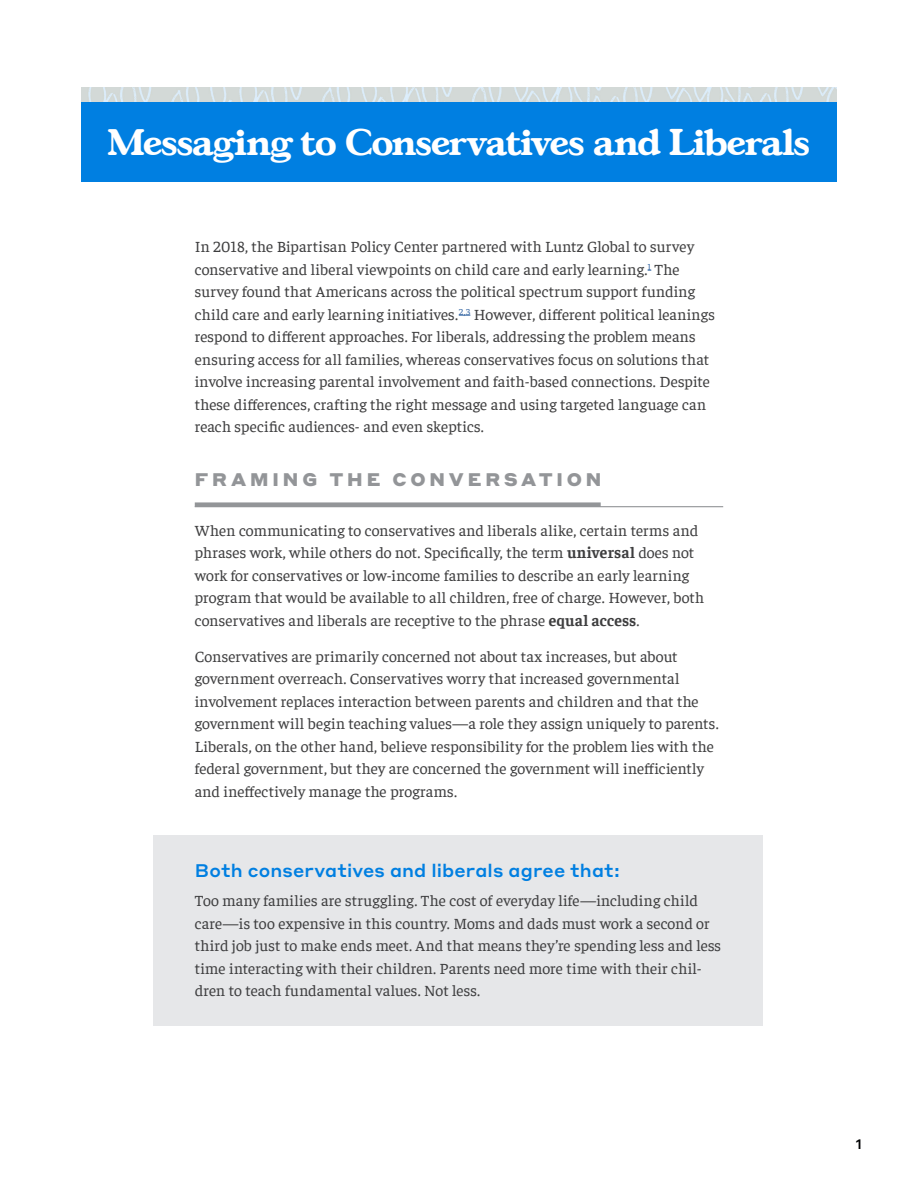
<style>
.page{position:relative;width:918px;height:1188px;background:#fff}
.page>*{position:absolute;margin:0;border:0;box-sizing:border-box;transform-origin:0 0}
.H2_-_Chapter_Title_N{font:700 36px "Gascogne TS";letter-spacing:-.015em;color:#fff}
.H3_-_Blue{font:500 18px "Styrene A";letter-spacing:.01em;color:#007fe1}
.H2_-_Subtitles{font:900 18px "Styrene A";letter-spacing:.215em;color:#939598}
.Body_-_Report{font:15.75px/22.5px "Faustina";letter-spacing:.005em;color:#3e3e3f}
.t1{font:500 13.5px "Styrene A";color:#010203}
.s1{font-weight:700}
</style>
<div class="page">
<div style="left:154px;top:836px;width:609px;height:190px;background:#e6e7e9"></div>
<div style="left:81px;top:101px;width:756px;height:81px;background:#007fe1"></div>
<img style="left:81px;top:88px;width:756px;height:13px">
<hr style="left:195px;top:506px;width:528px;height:1px;background:#939598">
<div style="left:195px;top:502px;width:406px;height:5px;background:#939598"></div>
<p class="H2_-_Chapter_Title_N" style="left:108px;top:119px;width:703px">Messaging to Conservatives and Liberals</p>
<p class="Body_-_Report" style="left:195px;top:235px;width:522px">In 2018, the Bipartisan Policy Center partnered with Luntz Global to survey conservative and liberal viewpoints on child care and early learning.<sup>1</sup> The survey found that Americans across the political spectrum support funding child care and early learning initiatives.<sup>2,3</sup> However, different political leanings respond to different approaches. For liberals, addressing the problem means ensuring access for all families, whereas conservatives focus on solutions that involve increasing parental involvement and faith-based connections. Despite these differences, crafting the right message and using targeted language can reach specific audiences- and even skeptics.</p>
<p class="H2_-_Subtitles" style="left:195px;top:464px;width:408px">FRAMING THE CONVERSATION</p>
<p class="Body_-_Report" style="left:195px;top:518px;width:511px">When communicating to conservatives and liberals alike, certain terms and phrases work, while others do not. Specifically, the term <span class="s1">universal</span> does not work for conservatives or low-income families to describe an early learning program that would be available to all children, free of charge. However, both conservatives and liberals are receptive to the phrase <span class="s1">equal access</span>.</p>
<p class="Body_-_Report" style="left:195px;top:644px;width:525px">Conservatives are primarily concerned not about tax increases, but about government overreach. Conservatives worry that increased governmental involvement replaces interaction between parents and children and that the government will begin teaching values—a role they assign uniquely to parents.<br>Liberals, on the other hand, believe responsibility for the problem lies with the federal government, but they are concerned the government will inefficiently and ineffectively manage the programs.</p>
<p class="H3_-_Blue" style="left:195px;top:855px;width:427px">Both conservatives and liberals agree that:</p>
<p class="Body_-_Report" style="left:195px;top:889px;width:528px">Too many families are struggling. The cost of everyday life—including child care—is too expensive in this country. Moms and dads must work a second or third job just to make ends meet. And that means they’re spending less and less time interacting with their children. Parents need more time with their chil&shy;dren to teach fundamental values. Not less.</p>
<p class="t1" style="left:856px;top:1133px;width:8px">1</p>
</div>
